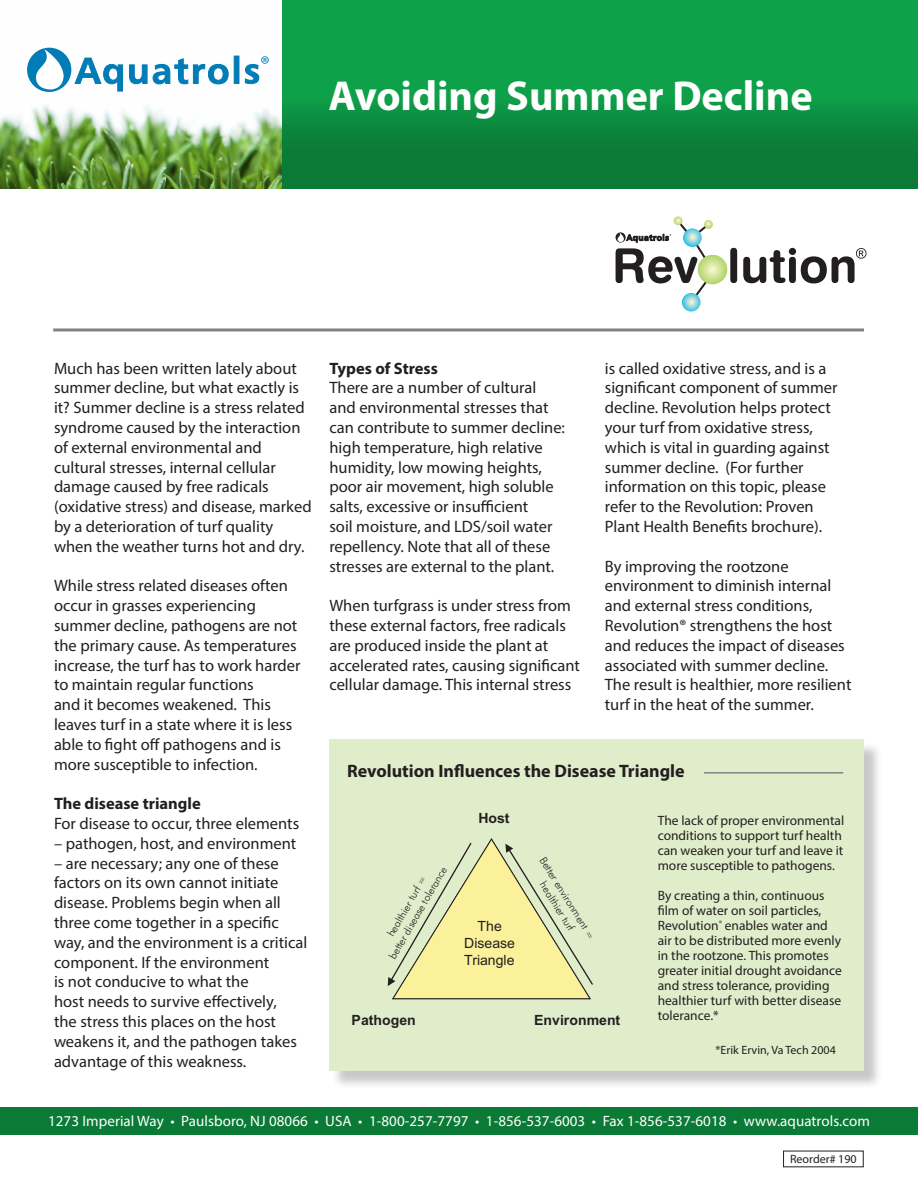
<style>
.page{position:relative;width:918px;height:1188px;background:#fff}
.page>*{position:absolute;margin:0;border:0;box-sizing:border-box;transform-origin:0 0}
.t1{font:700 42px "Myriad Pro";color:#fff}
.t2{font:700 18px "Myriad Pro";color:#231f20}
.body_copy{font:16.5px/19.8px "Myriad Pro";color:#231f20}
.body_copy-2{font:700 16.5px "Myriad Pro";color:#231f20}
.t3{font:15px "Myriad Pro";letter-spacing:.005em;color:#fff}
.t4{font:700 14.1px "Arial";color:#231f20}
.t5{font:14.1px/17px "Arial";color:#231f20;text-align:center}
.t6{font:13.5px/15px "Myriad Pro";color:#231f20}
.t7{font:12px "Myriad Pro";color:#231f20}
.t8{font:10.65px/12.8px "Futura Lt BT";color:#231f20;text-align:center}
</style>
<div class="page">
<div style="left:269px;top:0;width:649px;height:189px;background:linear-gradient(to bottom,#10ad50,#0b7936)"></div>
<img style="left:0;top:0;width:282px;height:189px">
<div style="left:331px;top:741px;width:552px;height:349px;background:#231f20;opacity:.25"></div>
<div style="left:329px;top:739px;width:535px;height:332px;background:#e0edcb"></div>
<hr style="left:53px;top:328px;width:811px;height:3px;background:#808285">
<hr style="left:704px;top:772px;width:139px;height:2px;background:#808285">
<img style="left:682px;top:293px;width:19px;height:18px;border-radius:9px">
<svg style="left:616px;top:216px;width:251px;height:89px"></svg>
<svg style="left:388px;top:838px;width:205px;height:161px"></svg>
<svg style="left:74px;top:57px;width:49px;height:35px"></svg>
<svg style="left:129px;top:58px;width:100px;height:26px"></svg>
<svg style="left:234px;top:56px;width:5px;height:28px"></svg>
<div style="left:27px;top:48px;width:44px;height:44px;background:#007cb6;border-radius:50%"></div>
<svg style="left:36px;top:50px;width:28px;height:39px"></svg>
<svg style="left:245px;top:56px;width:24px;height:28px"></svg>
<div style="left:0;top:1108px;width:918px;height:27px;background:#0b7a36"></div>
<p class="t1" style="left:328px;top:68px;width:486px">Avoiding Summer Decline</p>
<p class="body_copy" style="left:54px;top:358px;width:259px">Much has been written lately about summer decline, but what exactly is it? Summer decline is a stress related syndrome caused by the interaction of external environmental and cultural stresses, internal cellular damage caused by free radicals (oxidative stress) and disease, marked by a deterioration of turf quality when the weather turns hot and dry.</p>
<p class="body_copy" style="left:54px;top:576px;width:248px">While stress related diseases often occur in grasses experiencing summer decline, pathogens are not the primary cause. As temperatures increase, the turf has to work harder to maintain regular functions<br>and it becomes weakened. This leaves turf in a state where it is less able to fight off pathogens and is more susceptible to infection.</p>
<p class="body_copy-2" style="left:54px;top:793px;width:148px">The disease triangle</p>
<p class="body_copy" style="left:54px;top:813px;width:247px">For disease to occur, three elements</p>
<p class="body_copy" style="left:54px;top:833px;width:244px">– pathogen, host, and environment</p>
<p class="body_copy" style="left:54px;top:853px;width:255px">– are necessary; any one of these factors on its own cannot initiate disease. Problems begin when all three come together in a specific way, and the environment is a critical component. If the environment<br>is not conducive to what the<br>host needs to survive effectively,<br>the stress this places on the host weakens it, and the pathogen takes advantage of this weakness.</p>
<p class="body_copy-2" style="left:329px;top:357px;width:110px">Types of Stress</p>
<p class="body_copy" style="left:329px;top:378px;width:237px">There are a number of cultural and environmental stresses that can contribute to summer decline: high temperature, high relative humidity, low mowing heights, poor air movement, high soluble salts, excessive or insufficient<br>soil moisture, and LDS/soil water repellency. Note that all of these stresses are external to the plant.</p>
<p class="body_copy" style="left:329px;top:595px;width:252px">When turfgrass is under stress from these external factors, free radicals are produced inside the plant at accelerated rates, causing significant cellular damage. This internal stress</p>
<p class="body_copy" style="left:605px;top:358px;width:234px">is called oxidative stress, and is a significant component of summer decline. Revolution helps protect your turf from oxidative stress, which is vital in guarding against summer decline. (For further information on this topic, please refer to the Revolution: Proven Plant Health Benefits brochure).</p>
<p class="body_copy" style="left:605px;top:556px;width:248px">By improving the rootzone environment to diminish internal and external stress conditions, Revolution® strengthens the host and reduces the impact of diseases associated with summer decline.<br>The result is healthier, more resilient turf in the heat of the summer.</p>
<p class="t2" style="left:347px;top:759px;width:339px">Revolution Influences the Disease Triangle</p>
<p class="t4" style="left:478px;top:809px;width:33px">Host</p>
<p class="t8" style="left:376px;top:949px;width:106px;rotate:-60deg">healthier turf =<br>better disease tolerance</p>
<p class="t5" style="left:464px;top:919px;width:52px">The<br>Disease<br>Triangle</p>
<p class="t8" style="left:547px;top:855px;width:96px;rotate:58deg">Better environment = healthier turf</p>
<p class="t4" style="left:352px;top:1011px;width:66px">Pathogen</p>
<p class="t4" style="left:534px;top:1011px;width:88px">Environment</p>
<p class="t6" style="left:658px;top:813px;width:188px">The lack of proper environmental conditions to support turf health can weaken your turf and leave it more susceptible to pathogens.</p>
<p class="t6" style="left:658px;top:888px;width:186px">By creating a thin, continuous film of water on soil particles,<br>Revolution<sup>®</sup> enables water and air to be distributed more evenly in the rootzone. This promotes greater initial drought avoidance and stress tolerance, providing healthier turf with better disease tolerance.*</p>
<p class="t7" style="left:716px;top:1042px;width:122px">*Erik Ervin, Va Tech 2004</p>
<p class="t3" style="left:48px;top:1112px;width:823px">1273 Imperial Way • Paulsboro, NJ 08066 • USA • 1-800-257-7797 • 1-856-537-6003 • Fax 1-856-537-6018 • www.aquatrols.com</p>
<p class="t7" style="left:790px;top:1152px;width:68px">Reorder# 190</p>
</div>
